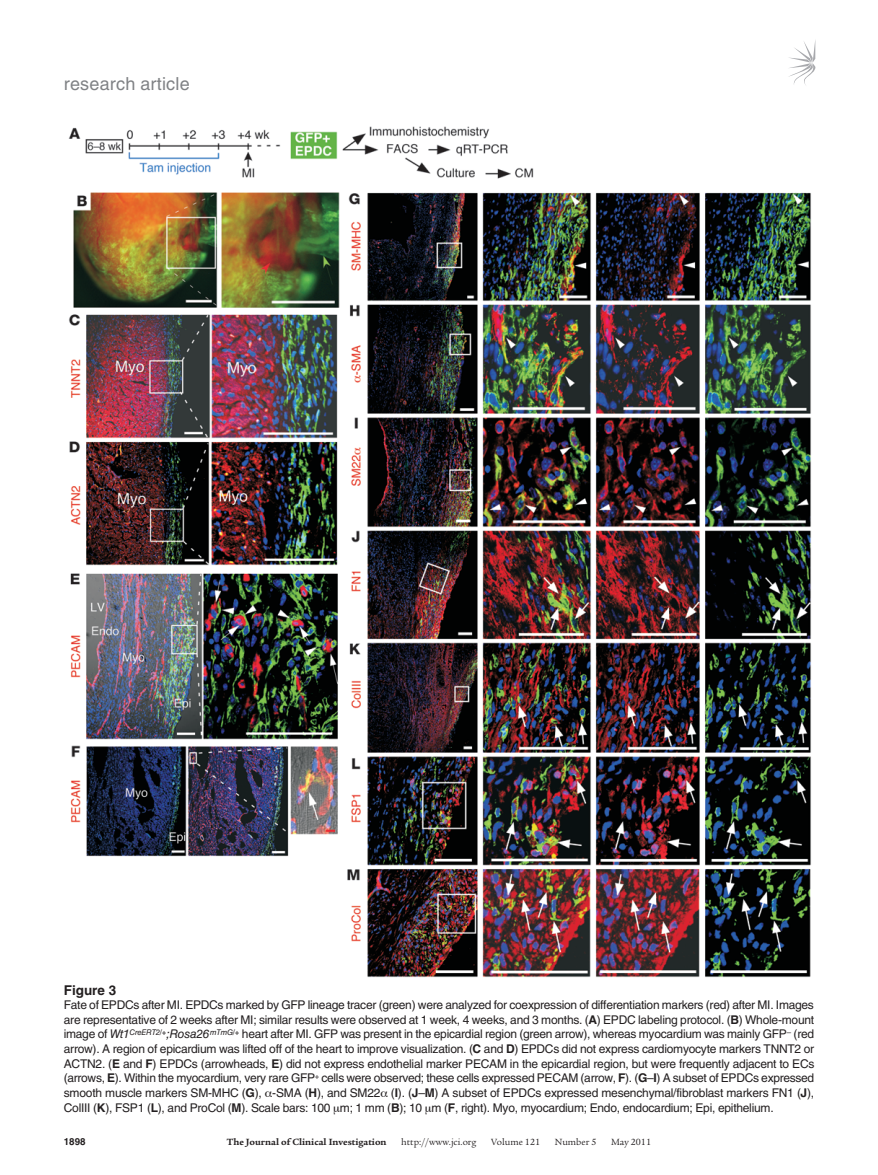
<style>
.page{position:relative;width:878px;height:1175px;background:#fff}
.page>*{position:absolute;margin:0;border:0;box-sizing:border-box;transform-origin:0 0}
.t1{font:18px "Helvetica LT Std";letter-spacing:.01em;color:#808285}
.t2{font:700 13.5px "Helvetica LT Std";color:#231f20}
.t3{font:12px/14.5px "Helvetica LT Std";letter-spacing:-.02em;color:#231f20;text-align:justify}
.t4{font:9.75px "Legacy Serif Std";color:#231f20}
.t5{font:700 9.75px "Legacy Serif Std";color:#231f20}
.t6{font:700 9.75px "Helvetica LT Std";color:#231f20}
.s1{font-weight:700}
.s2{font-style:italic}
</style>
<div class="page">
<svg style="left:789px;top:42px;width:26px;height:43px"></svg>
<img style="left:68px;top:126px;width:743px;height:852px">
<h1 class="t1" style="left:64px;top:73px;width:127px">research article</h1>
<p class="t2" style="left:64px;top:981px;width:54px">Figure 3</p>
<p class="t3" style="left:64px;top:997px;width:752px">Fate of EPDCs after MI. EPDCs marked by GFP lineage tracer (green) were analyzed for coexpression of differentiation markers (red) after MI. Images are representative of 2 weeks after MI; similar results were observed at 1 week, 4 weeks, and 3 months. (<span class="s1">A</span>) EPDC labeling protocol. (<span class="s1">B</span>) Whole-mount image of <span class="s2">Wt1</span><sup>CreERT2/+</sup><span class="s2">;Rosa26</span><sup>mTmG/+</sup> heart after MI. GFP was present in the epicardial region (green arrow), whereas myocardium was mainly GFP<sup>–</sup> (red arrow). A region of epicardium was lifted off of the heart to improve visualization. (<span class="s1">C</span> and <span class="s1">D</span>) EPDCs did not express cardiomyocyte markers TNNT2 or ACTN2. (<span class="s1">E</span> and <span class="s1">F</span>) EPDCs (arrowheads, <span class="s1">E</span>) did not express endothelial marker PECAM in the epicardial region, but were frequently adjacent to ECs (arrows, <span class="s1">E</span>). Within the myocardium, very rare GFP<sup>+</sup> cells were observed; these cells expressed PECAM (arrow, <span class="s1">F</span>). (<span class="s1">G</span>–<span class="s1">I</span>) A subset of EPDCs expressed smooth muscle markers SM-MHC (<span class="s1">G</span>), -SMA (<span class="s1">H</span>), and SM22 (<span class="s1">I</span>). (<span class="s1">J</span>–<span class="s1">M</span>) A subset of EPDCs expressed mesenchymal/fibroblast markers FN1 (<span class="s1">J</span>), ColIII (<span class="s1">K</span>), FSP1 (<span class="s1">L</span>), and ProCol (<span class="s1">M</span>). Scale bars: 100 m; 1 mm (<span class="s1">B</span>); 10 m (<span class="s1">F</span>, right). Myo, myocardium; Endo, endocardium; Epi, epithelium.</p>
<p class="t6" style="left:64px;top:1135px;width:23px">1898</p>
<p class="t5" style="left:227px;top:1135px;width:161px">The Journal of Clinical Investigation</p>
<p class="t4" style="left:401px;top:1136px;width:77px">http://www.jci.org</p>
<p class="t4" style="left:491px;top:1136px;width:50px">Volume 121</p>
<p class="t4" style="left:555px;top:1136px;width:43px">Number 5</p>
<p class="t4" style="left:611px;top:1136px;width:41px">May 2011</p>
</div>
